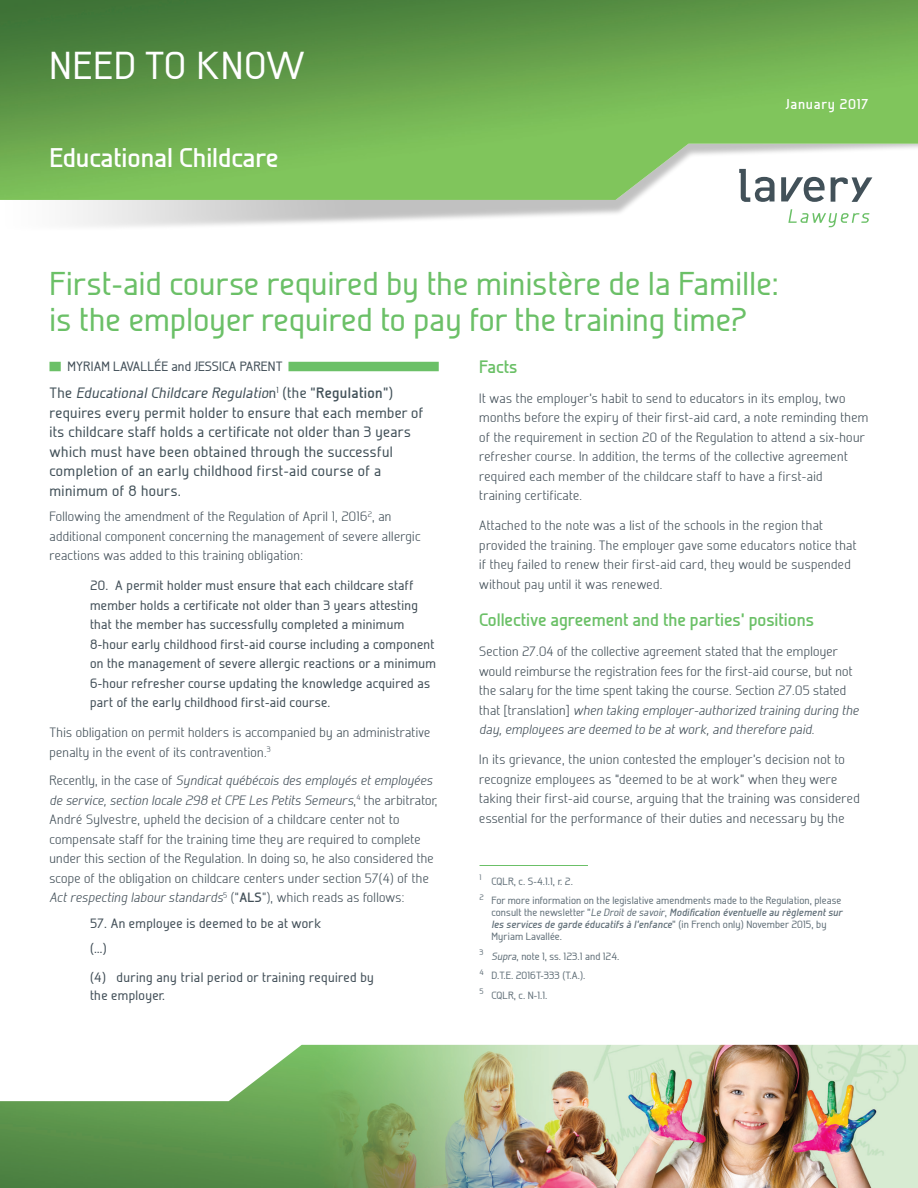
<style>
.page{position:relative;width:918px;height:1188px;background:#fff}
.page>*{position:absolute;margin:0;border:0;box-sizing:border-box;transform-origin:0 0}
.t1{font:500 38.85px "Galette";letter-spacing:.03em;color:#fff}
.TITRE{font:500 33px/36px "Galette";letter-spacing:.01em;color:#6bc067}
.t2{font:700 27px "Galette";color:#fff}
.SOUS_TITRE{font:700 18px "Galette";color:#6bc067}
.SOUS_TITRE-2{font:500 15px/19.5px "Galette";letter-spacing:.025em;color:#425159}
.t3{font:700 14.25px "Galette";letter-spacing:.05em;color:#fff}
.TEXTE_COURANT{font:300 13.5px/19.5px "Galette";letter-spacing:.025em;color:#424f58}
.TEXTE_COURANT-2{font:500 13.5px/19.5px "Galette";letter-spacing:.025em;color:#424f58}
.AUTEUR{font:500 13.5px "Galette";letter-spacing:.01em;color:#424f58}
.FOOTNOTE{font:500 10.5px/12px "Galette";letter-spacing:.01em;color:#63717a}
.FOOTNOTE_1ere{font:500 10.5px "Galette";color:#63717a}
.s1{font-style:italic}
.s2{font-weight:700}
.s3{font-weight:700;font-style:italic}
</style>
<div class="page">
<img style="left:0;top:0;width:918px;height:200px">
<img style="left:0;top:1045px;width:918px;height:143px">
<svg style="left:788px;top:209px;width:81px;height:18px"></svg>
<svg style="left:739px;top:169px;width:133px;height:33px"></svg>
<div style="left:50px;top:362px;width:389px;height:9px;background:#6bc067"></div>
<div style="left:61px;top:361px;width:227px;height:12px;background:#fff"></div>
<hr style="left:480px;top:865px;width:108px;height:1px;background:#6bc067">
<h1 class="t1" style="left:50px;top:41px;width:257px">NEED TO KNOW</h1>
<h3 class="t2" style="left:50px;top:140px;width:230px">Educational Childcare</h3>
<p class="t3" style="left:786px;top:95px;width:84px">January 2017</p>
<p class="TITRE" style="left:50px;top:265px;width:731px">First-aid course required by the ministère de la Famille: is the employer required to pay for the training time?</p>
<p class="AUTEUR" style="left:68px;top:358px;width:217px">MYRIAM LAVALLÉE and JESSICA PARENT</p>
<p class="SOUS_TITRE-2" style="left:50px;top:383px;width:375px">The <span class="s1">Educational Childcare Regulatio</span>n<sup>1</sup> (the “<span class="s2">Regulation</span>”) requires every permit holder to ensure that each member of its childcare staff holds a certificate not older than 3 years which must have been obtained through the successful completion of an early childhood first-aid course of a minimum of 8 hours.</p>
<p class="TEXTE_COURANT" style="left:50px;top:507px;width:373px">Following the amendment of the Regulation of April 1, 2016<sup>2</sup>, an additional component concerning the management of severe allergic reactions was added to this training obligation:</p>
<p class="TEXTE_COURANT-2" style="left:90px;top:576px;width:348px">20. A permit holder must ensure that each childcare staff member holds a certificate not older than 3 years attesting that the member has successfully completed a minimum 8-hour early childhood first-aid course including a component on the management of severe allergic reactions or a minimum 6-hour refresher course updating the knowledge acquired as part of the early childhood first-aid course.</p>
<p class="TEXTE_COURANT" style="left:50px;top:723px;width:382px">This obligation on permit holders is accompanied by an administrative penalty in the event of its contravention.<sup>3</sup></p>
<p class="TEXTE_COURANT" style="left:50px;top:771px;width:389px">Recently, in the case of <span class="s1">Syndicat québécois des employés et employées de service, section locale 298 et CPE Les Petits Semeurs</span>,<sup>4</sup> the arbitrator, André Sylvestre, upheld the decision of a childcare center not to compensate staff for the training time they are required to complete under this section of the Regulation. In doing so, he also considered the scope of the obligation on childcare centers under section 57(4) of the <span class="s1">Act respecting labour standards</span><sup>5</sup> (“<span class="s2">ALS</span>”), which reads as follows:</p>
<p class="TEXTE_COURANT-2" style="left:90px;top:913px;width:233px">57. An employee is deemed to be at work</p>
<p class="TEXTE_COURANT-2" style="left:90px;top:939px;width:18px">(…)</p>
<p class="TEXTE_COURANT-2" style="left:90px;top:968px;width:285px;line-height:18px">(4) during any trial period or training required by the employer.</p>
<p class="SOUS_TITRE" style="left:479px;top:355px;width:40px">Facts</p>
<p class="TEXTE_COURANT" style="left:479px;top:388px;width:391px">It was the employer’s habit to send to educators in its employ, two months before the expiry of their first-aid card, a note reminding them of the requirement in section 20 of the Regulation to attend a six-hour refresher course. In addition, the terms of the collective agreement required each member of the childcare staff to have a first-aid<br>training certificate.</p>
<p class="TEXTE_COURANT" style="left:479px;top:516px;width:379px">Attached to the note was a list of the schools in the region that provided the training. The employer gave some educators notice that if they failed to renew their first-aid card, they would be suspended without pay until it was renewed.</p>
<p class="SOUS_TITRE" style="left:479px;top:609px;width:336px">Collective agreement and the parties’ positions</p>
<p class="TEXTE_COURANT" style="left:479px;top:642px;width:381px">Section 27.04 of the collective agreement stated that the employer would reimburse the registration fees for the first-aid course, but not the salary for the time spent taking the course. Section 27.05 stated that [translation] <span class="s1">when taking employer-authorized training during the day, employees are deemed to be at work, and therefore paid</span>.</p>
<p class="TEXTE_COURANT" style="left:479px;top:750px;width:382px">In its grievance, the union contested the employer’s decision not to recognize employees as “deemed to be at work” when they were taking their first-aid course, arguing that the training was considered essential for the performance of their duties and necessary by the</p>
<p class="FOOTNOTE_1ere" style="left:480px;top:875px;width:95px"><sup>1</sup> CQLR, c. S-4.1.1, r. 2.</p>
<p class="FOOTNOTE" style="left:492px;top:894px;width:353px;text-indent:-12px"><sup>2</sup> For more information on the legislative amendments made to the Regulation, please consult the newsletter “<span class="s1">Le Droit de savoir</span>, <span class="s3">Modification éventuelle au règlement sur les services de garde éducatifs à l’enfance</span>” (in French only) November 2015, by Myriam Lavallée.</p>
<p class="FOOTNOTE" style="left:480px;top:950px;width:141px"><sup>3</sup> <span class="s1">Supra</span>, note 1, ss. 123.1 and 124.</p>
<p class="FOOTNOTE" style="left:480px;top:969px;width:107px"><sup>4</sup> D.T.E. 2016T-333 (T.A.).</p>
<p class="FOOTNOTE" style="left:480px;top:989px;width:69px"><sup>5</sup> CQLR, c. N-1.1.</p>
</div>
